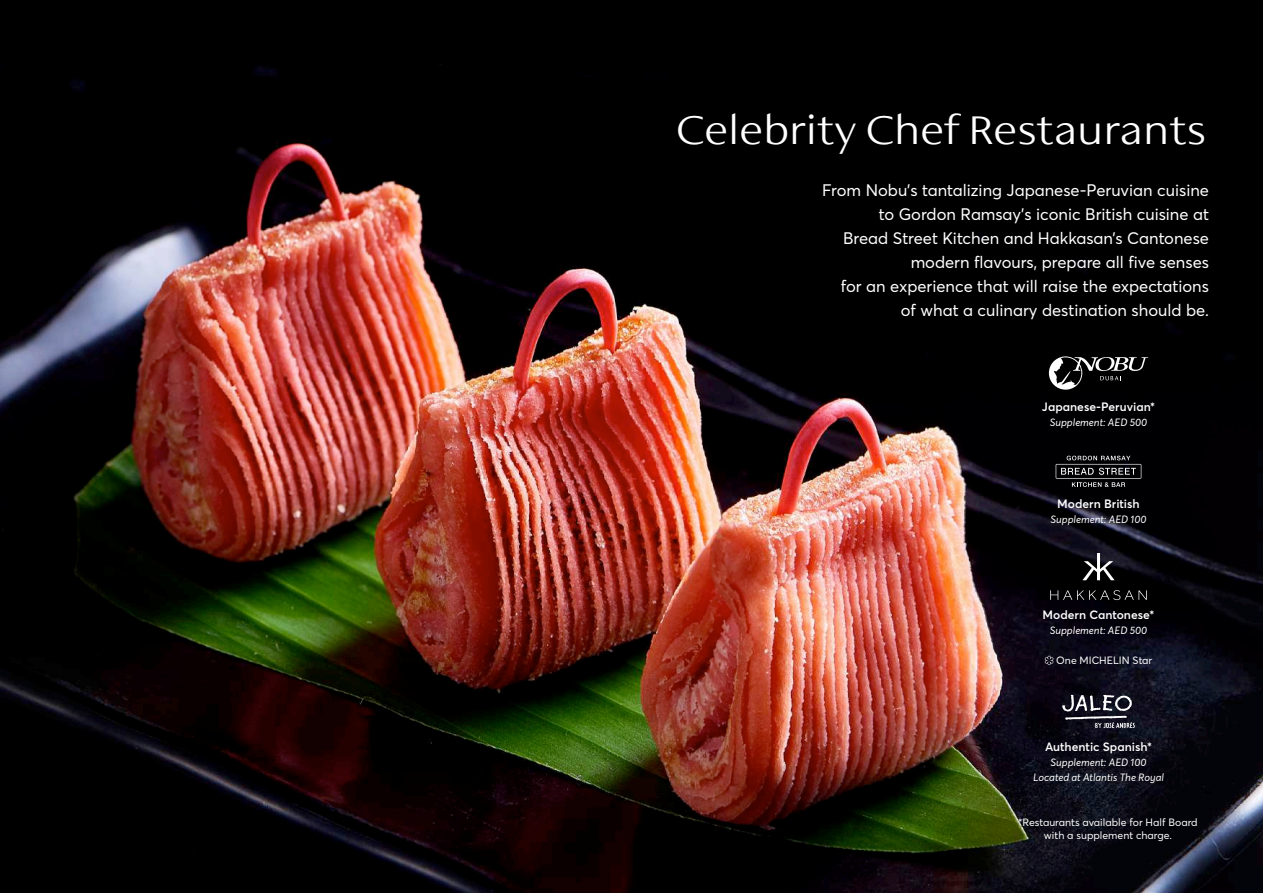
<style>
.page{position:relative;width:1263px;height:893px;background:#fff}
.page>*{position:absolute;margin:0;border:0;box-sizing:border-box;transform-origin:0 0}
.t1{font:45px "Atlantis Resorts Headline";color:#fff}
.t2{font:16.5px/24px "Averta PE";color:#fff;text-align:right}
.t3{font:600 12px "Averta PE";color:#fff}
.t4{font:italic 10.5px/15px "Averta PE";color:#fff;text-align:center}
.t5{font:10.5px/12.6px "Averta PE";color:#fff;text-align:center}
</style>
<div class="page">
<img style="left:0;top:0;width:1263px;height:893px">
<svg style="left:1045px;top:656px;width:8px;height:9px"></svg>
<svg style="left:1082px;top:553px;width:32px;height:27px"></svg>
<svg style="left:1050px;top:590px;width:97px;height:10px"></svg>
<svg style="left:1056px;top:456px;width:85px;height:31px;background:#2e2e30"></svg>
<svg style="left:1049px;top:356px;width:99px;height:34px;background:#393939"></svg>
<svg style="left:1062px;top:695px;width:73px;height:33px;background:#45444f"></svg>
<h1 class="t1" style="left:677px;top:106px;width:531px">Celebrity Chef Restaurants</h1>
<p class="t2" style="left:822px;top:178px;width:388px">From Nobu’s tantalizing Japanese-Peruvian cuisine to Gordon Ramsay’s iconic British cuisine at<br>Bread Street Kitchen and Hakkasan’s Cantonese modern flavours, prepare all five senses<br>for an experience that will raise the expectations of what a culinary destination should be.</p>
<p class="t3" style="left:1042px;top:398px;width:115px">Japanese-Peruvian*</p>
<p class="t4" style="left:1050px;top:415px;width:99px">Supplement: AED 500</p>
<p class="t3" style="left:1057px;top:495px;width:84px">Modern British</p>
<p class="t4" style="left:1050px;top:512px;width:98px">Supplement: AED 100</p>
<p class="t3" style="left:1042px;top:606px;width:113px">Modern Cantonese*</p>
<p class="t4" style="left:1050px;top:623px;width:99px">Supplement: AED 500</p>
<p class="t5" style="left:1056px;top:654px;width:97px">One MICHELIN Star</p>
<p class="t3" style="left:1045px;top:739px;width:108px">Authentic Spanish*</p>
<p class="t4" style="left:1033px;top:755px;width:133px">Supplement: AED 100<br>Located at Atlantis The Royal</p>
<p class="t5" style="left:1018px;top:816px;width:181px">*Restaurants available for Half Board with a supplement charge.</p>
</div>
